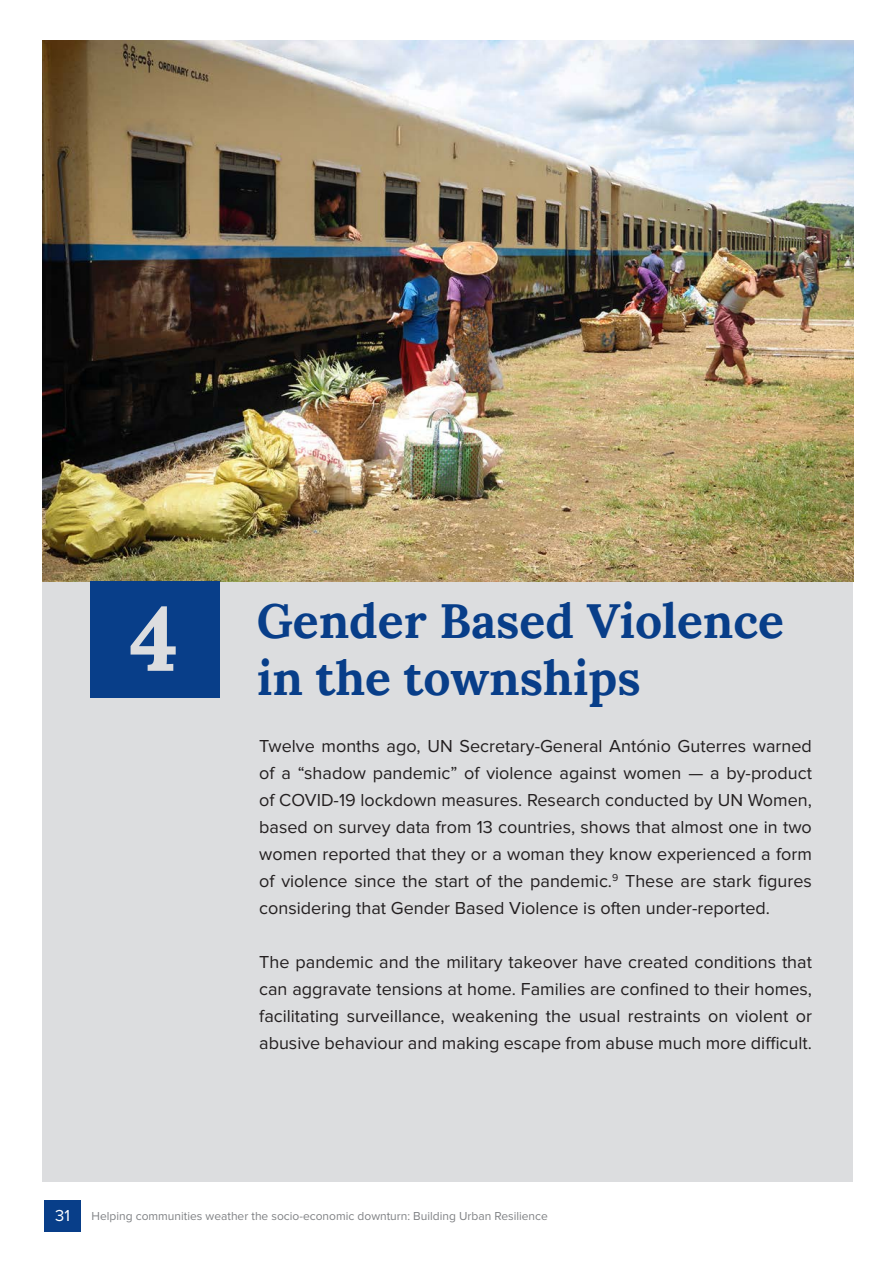
<style>
.page{position:relative;width:893px;height:1263px;background:#fff}
.page>*{position:absolute;margin:0;border:0;box-sizing:border-box;transform-origin:0 0}
.Chapter_sutitle1{font:700 90px "Lora";color:#dcdddf}
.Chapter_sutitle1-2{font:700 48px "Lora";color:#083e89}
.Body_Text{font:18px/27px "Proxima Nova";color:#231f20;text-align:justify}
.t1{font:16.5px "Proxima Nova";color:#fff}
.t2{font:12px "Proxima Nova";color:#808285}
</style>
<div class="page">
<div style="left:42px;top:40px;width:810px;height:1142px;background:#dcdddf"></div>
<img style="left:42px;top:40px;width:811px;height:541px">
<div style="left:90px;top:581px;width:130px;height:117px;background:#083e89"></div>
<div style="left:44px;top:1199px;width:37px;height:32px;background:#083e89"></div>
<p class="Chapter_sutitle1" style="left:129px;top:580px;width:51px">4</p>
<p class="Chapter_sutitle1-2" style="left:257px;top:589px;width:529px">Gender Based Violence</p>
<p class="Chapter_sutitle1-2" style="left:257px;top:647px;width:385px">in the townships</p>
<p class="Body_Text" style="left:259px;top:733px;width:554px">Twelve months ago, UN Secretary-General António Guterres warned of a “shadow pandemic” of violence against women — a by-product of COVID-19 lockdown measures. Research conducted by UN Women, based on survey data from 13 countries, shows that almost one in two women reported that they or a woman they know experienced a form of violence since the start of the pandemic.<sup>9</sup> These are stark figures considering that Gender Based Violence is often under-reported.</p>
<p class="Body_Text" style="left:259px;top:949px;width:554px">The pandemic and the military takeover have created conditions that can aggravate tensions at home. Families are confined to their homes, facilitating surveillance, weakening the usual restraints on violent or abusive behaviour and making escape from abuse much more difficult.</p>
<p class="t1" style="left:55px;top:1208px;width:16px">31</p>
<p class="t2" style="left:92px;top:1210px;width:458px">Helping communities weather the socio-economic downturn: Building Urban Resilience</p>
</div>
